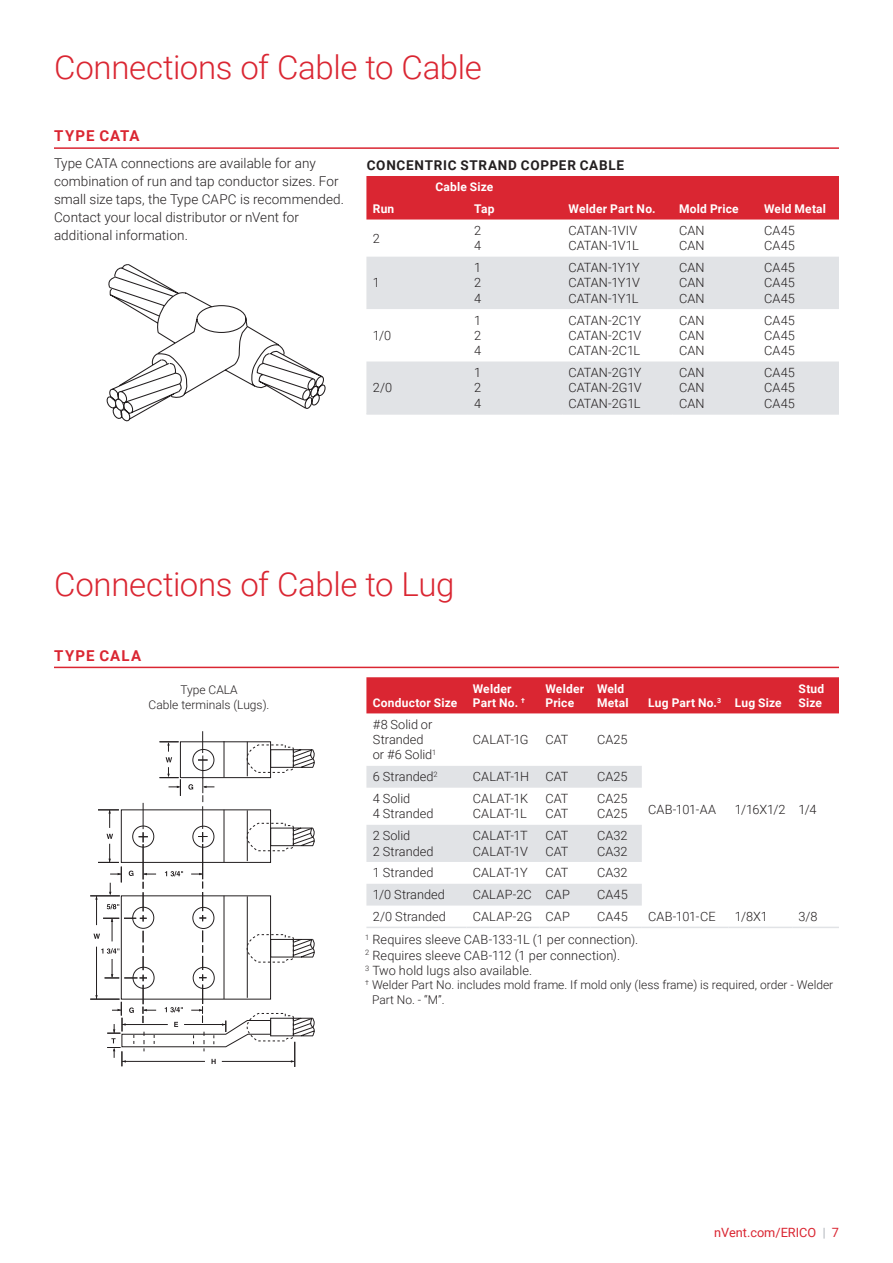
<style>
.page{position:relative;width:893px;height:1263px;background:#fff}
.page>*{position:absolute;margin:0;border:0;box-sizing:border-box;transform-origin:0 0}
.t1{font:300 33px "Roboto";letter-spacing:-.01em;color:#da2632}
.t2{font:700 15px "Roboto";letter-spacing:.07em;color:#da2632}
.t3{font:300 13.5px/18px "Roboto";letter-spacing:.005em;color:#231f20}
.t4{font:700 13.5px "Roboto";letter-spacing:.05em;color:#231f20}
.t5{font:300 12.75px/15.3px "Roboto";color:#231f20}
.t6{font:300 12.75px/15.3px "Roboto";letter-spacing:-.02em;color:#231f20}
.t7{font:12.75px "Roboto";color:#da2632}
.t8{font:700 12px/14.4px "Roboto";letter-spacing:.015em;color:#fff}
.t9{font:300 12px/14.4px "Roboto";color:#231f20}
.s1{font-weight:300;color:#90969e}
</style>
<div class="page">
<hr style="left:54px;top:147px;width:785px;height:2px;background:#da2632">
<div style="left:366px;top:176px;width:473px;height:44px;background:#da2632"></div>
<svg style="left:366px;top:257px;width:473px;height:156px;fill:#e1e3e6"></svg>
<hr style="left:366px;top:413px;width:102px;height:2px;background:#e1e3e6">
<hr style="left:468px;top:413px;width:94px;height:2px;background:#e1e3e6">
<hr style="left:562px;top:413px;width:111px;height:2px;background:#e1e3e6">
<hr style="left:673px;top:413px;width:85px;height:2px;background:#e1e3e6">
<hr style="left:758px;top:413px;width:81px;height:2px;background:#e1e3e6">
<hr style="left:54px;top:667px;width:785px;height:1px;background:#da2632">
<div style="left:366px;top:677px;width:473px;height:36px;background:#da2632"></div>
<svg style="left:366px;top:766px;width:276px;height:139px"></svg>
<hr style="left:366px;top:927px;width:100px;height:1px;background:#e1e3e6">
<hr style="left:466px;top:927px;width:73px;height:1px;background:#e1e3e6">
<hr style="left:539px;top:927px;width:52px;height:1px;background:#e1e3e6">
<hr style="left:591px;top:927px;width:51px;height:1px;background:#e1e3e6">
<hr style="left:642px;top:927px;width:86px;height:1px;background:#e1e3e6">
<hr style="left:728px;top:927px;width:64px;height:1px;background:#e1e3e6">
<hr style="left:792px;top:927px;width:47px;height:1px;background:#e1e3e6">
<svg style="left:106px;top:264px;width:220px;height:158px"></svg>
<hr style="left:90px;top:895px;width:30px;height:1px;background:#231f20">
<hr style="left:90px;top:999px;width:30px;height:1px;background:#231f20">
<svg style="left:93px;top:731px;width:222px;height:336px"></svg>
<h1 class="t1" style="left:54px;top:44px;width:429px">Connections of Cable to Cable</h1>
<p class="t2" style="left:54px;top:130px;width:87px">TYPE CATA</p>
<p class="t3" style="left:54px;top:154px;width:292px">Type CATA connections are available for any combination of run and tap conductor sizes. For small size taps, the Type CAPC is recommended.<br>Contact your local distributor or nVent for additional information.</p>
<p class="t4" style="left:367px;top:160px;width:259px">CONCENTRIC STRAND COPPER CABLE</p>
<p class="t8" style="left:435px;top:181px;width:59px">Cable Size</p>
<p class="t8" style="left:373px;top:203px;width:23px">Run</p>
<p class="t8" style="left:474px;top:203px;width:22px">Tap</p>
<p class="t8" style="left:569px;top:203px;width:89px">Welder Part No.</p>
<p class="t8" style="left:679px;top:203px;width:61px">Mold Price</p>
<p class="t8" style="left:764px;top:203px;width:63px">Weld Metal</p>
<p class="t5" style="left:373px;top:230px;width:9px">2</p>
<p class="t5" style="left:474px;top:222px;width:9px">2<br>4</p>
<p class="t6" style="left:569px;top:222px;width:72px">CATAN-1VIV<br>CATAN-1V1L</p>
<p class="t5" style="left:679px;top:224px;width:27px">CAN<br>CAN</p>
<p class="t5" style="left:764px;top:222px;width:32px">CA45<br>CA45</p>
<p class="t5" style="left:373px;top:275px;width:9px">1</p>
<p class="t5" style="left:474px;top:259px;width:9px;text-align:justify">1<br>2<br>4</p>
<p class="t5" style="left:569px;top:259px;width:73px;text-align:justify">CATAN-1Y1Y CATAN-1Y1V CATAN-1Y1L</p>
<p class="t5" style="left:679px;top:261px;width:27px;text-align:justify">CAN CAN CAN</p>
<p class="t5" style="left:764px;top:259px;width:32px;text-align:justify">CA45<br>CA45<br>CA45</p>
<p class="t5" style="left:373px;top:327px;width:20px">1/0</p>
<p class="t5" style="left:373px;top:380px;width:21px">2/0</p>
<p class="t5" style="left:474px;top:312px;width:9px;text-align:justify">1<br>2<br>4</p>
<p class="t5" style="left:569px;top:312px;width:74px;text-align:justify">CATAN-2C1Y CATAN-2C1V CATAN-2C1L</p>
<p class="t5" style="left:679px;top:313px;width:27px;text-align:justify">CAN CAN CAN</p>
<p class="t5" style="left:764px;top:312px;width:32px;text-align:justify">CA45<br>CA45<br>CA45</p>
<p class="t5" style="left:474px;top:364px;width:9px;text-align:justify">1<br>2<br>4</p>
<p class="t5" style="left:569px;top:364px;width:75px;text-align:justify">CATAN-2G1Y CATAN-2G1V CATAN-2G1L</p>
<p class="t5" style="left:679px;top:366px;width:27px;text-align:justify">CAN CAN CAN</p>
<p class="t5" style="left:764px;top:364px;width:32px;text-align:justify">CA45<br>CA45<br>CA45</p>
<h1 class="t1" style="left:54px;top:561px;width:402px">Connections of Cable to Lug</h1>
<p class="t2" style="left:54px;top:649px;width:88px">TYPE CALA</p>
<p class="t9" style="left:149px;top:682px;width:122px;text-align:center">Type CALA<br>Cable terminals (Lugs).</p>
<p class="t8" style="left:373px;top:696px;width:86px">Conductor Size</p>
<p class="t5" style="left:373px;top:716px;width:65px">#8 Solid or<br>Stranded or #6 Solid<sup>1</sup></p>
<p class="t8" style="left:473px;top:682px;width:54px">Welder<br>Part No. <sup>†</sup></p>
<p class="t8" style="left:546px;top:682px;width:40px">Welder<br>Price</p>
<p class="t8" style="left:597px;top:682px;width:33px">Weld<br>Metal</p>
<p class="t5" style="left:473px;top:731px;width:57px">CALAT-1G</p>
<p class="t5" style="left:546px;top:731px;width:25px">CAT</p>
<p class="t5" style="left:597px;top:731px;width:32px">CA25</p>
<p class="t8" style="left:648px;top:696px;width:135px">Lug Part No.<sup>3</sup> Lug Size</p>
<p class="t8" style="left:799px;top:682px;width:27px">Stud<br>Size</p>
<p class="t5" style="left:373px;top:769px;width:66px">6 Stranded<sup>2</sup></p>
<p class="t5" style="left:473px;top:769px;width:58px">CALAT-1H</p>
<p class="t5" style="left:546px;top:769px;width:25px">CAT</p>
<p class="t5" style="left:597px;top:769px;width:32px">CA25</p>
<p class="t5" style="left:373px;top:790px;width:62px">4 Solid<br>4 Stranded</p>
<p class="t5" style="left:473px;top:790px;width:57px">CALAT-1K<br>CALAT-1L</p>
<p class="t5" style="left:546px;top:790px;width:25px">CAT<br>CAT</p>
<p class="t5" style="left:597px;top:790px;width:32px">CA25<br>CA25</p>
<p class="t5" style="left:373px;top:827px;width:62px">2 Solid<br>2 Stranded</p>
<p class="t5" style="left:473px;top:827px;width:57px">CALAT-1T<br>CALAT-1V</p>
<p class="t5" style="left:546px;top:827px;width:25px">CAT<br>CAT</p>
<p class="t5" style="left:597px;top:827px;width:32px">CA32<br>CA32</p>
<p class="t5" style="left:373px;top:865px;width:62px">1 Stranded</p>
<p class="t5" style="left:473px;top:865px;width:56px">CALAT-1Y</p>
<p class="t5" style="left:546px;top:865px;width:25px">CAT</p>
<p class="t5" style="left:597px;top:865px;width:32px">CA32</p>
<p class="t5" style="left:373px;top:886px;width:74px">1/0 Stranded</p>
<p class="t5" style="left:473px;top:886px;width:99px">CALAP-2C CAP</p>
<p class="t5" style="left:597px;top:886px;width:32px">CA45</p>
<p class="t5" style="left:373px;top:908px;width:75px">2/0 Stranded</p>
<p class="t5" style="left:473px;top:908px;width:99px">CALAP-2G CAP</p>
<p class="t5" style="left:597px;top:908px;width:32px">CA45</p>
<p class="t5" style="left:648px;top:908px;width:69px">CAB-101-CE</p>
<p class="t5" style="left:735px;top:908px;width:35px">1/8X1</p>
<p class="t5" style="left:799px;top:908px;width:21px">3/8</p>
<p class="t5" style="left:365px;top:931px;width:274px"><sup>1</sup> Requires sleeve CAB-133-1L (1 per connection).<br><sup>2</sup> Requires sleeve CAB-112 (1 per connection).<br><sup>3</sup> Two hold lugs also available.</p>
<p class="t9" style="left:372px;top:977px;width:463px;text-indent:-7px"><sup>†</sup> Welder Part No. includes mold frame. If mold only (less frame) is required, order - Welder<br>Part No. - “M”.</p>
<p class="t5" style="left:648px;top:801px;width:70px">CAB-101-AA</p>
<p class="t5" style="left:735px;top:801px;width:83px">1/16X1/2 1/4</p>
<p class="t7" style="left:714px;top:1226px;width:126px">nVent.com/ERICO <span class="s1">|</span> 7</p>
</div>
